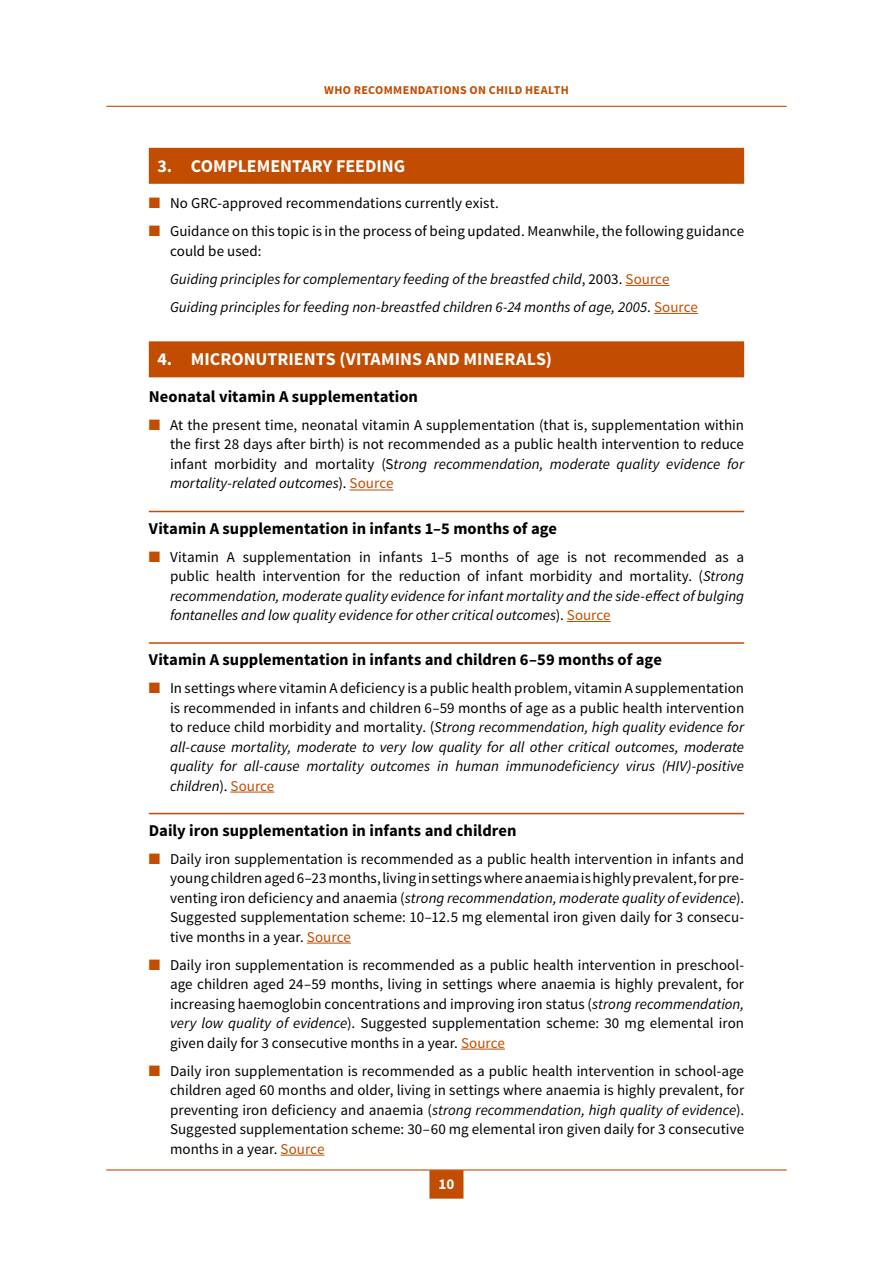
<style>
.page{position:relative;width:893px;height:1263px;background:#fff}
.page>*{position:absolute;margin:0;border:0;box-sizing:border-box;transform-origin:0 0}
.t1{font:700 18px "Source Sans Pro";color:#fff}
.t2{font:700 16.5px "Source Sans Pro";color:#000}
.t3{font:15px/19.5px "Source Sans Pro";color:#000;text-align:justify}
.t4{font:italic 15px/19.5px "Source Sans Pro";color:#000;text-align:justify}
.t5{font:700 15px "Source Sans Pro";color:#fff}
.t6{font:700 12px "Source Sans Pro";letter-spacing:.025em;color:#c24d00}
.s1{color:#c24d00}
.s2{font-style:normal}
.s3{font-style:normal;color:#c24d00}
.s4{font-style:italic}
</style>
<div class="page">
<div style="left:429px;top:1170px;width:34px;height:29px;background:#c24d00"></div>
<hr style="left:106px;top:1169px;width:681px;height:1px;background:#c24d00">
<hr style="left:106px;top:106px;width:681px;height:1px;background:#c24d00">
<div style="left:149px;top:148px;width:595px;height:36px;background:#c24d00"></div>
<hr style="left:625px;top:285px;width:44px;height:1px;background:#c24d00">
<hr style="left:654px;top:313px;width:44px;height:1px;background:#c24d00">
<div style="left:149px;top:341px;width:595px;height:36px;background:#c24d00"></div>
<hr style="left:350px;top:490px;width:43px;height:1px;background:#c24d00">
<hr style="left:149px;top:511px;width:595px;height:1px;background:#c24d00">
<hr style="left:567px;top:621px;width:44px;height:1px;background:#c24d00">
<hr style="left:149px;top:642px;width:595px;height:2px;background:#c24d00">
<hr style="left:230px;top:792px;width:44px;height:1px;background:#c24d00">
<hr style="left:149px;top:813px;width:595px;height:1px;background:#c24d00">
<hr style="left:307px;top:943px;width:44px;height:1px;background:#c24d00">
<hr style="left:461px;top:1049px;width:44px;height:1px;background:#c24d00">
<hr style="left:281px;top:1155px;width:43px;height:1px;background:#c24d00">
<p class="t6" style="left:324px;top:82px;width:246px">WHO RECOMMENDATIONS ON CHILD HEALTH</p>
<p class="t1" style="left:157px;top:154px;width:250px">3. COMPLEMENTARY FEEDING</p>
<p class="t3" style="left:149px;top:194px;width:351px"><span class="s1">■</span> No GRC-approved recommendations currently exist.</p>
<p class="t3" style="left:170px;top:222px;width:575px;text-indent:-21px"><span class="s1">■</span> Guidance on this topic is in the process of being updated. Meanwhile, the following guidance could be used:</p>
<p class="t4" style="left:170px;top:265px;width:529px;line-height:28px">Guiding principles for complementary feeding of the breastfed child<span class="s2">, 2003.</span> <span class="s3">Source<br></span>Guiding principles for feeding non-breastfed children 6-24 months of age, 2005<span class="s2">.</span> <span class="s3">Source</span></p>
<p class="t1" style="left:157px;top:348px;width:396px">4. MICRONUTRIENTS (VITAMINS AND MINERALS)</p>
<p class="t2" style="left:149px;top:386px;width:271px">Neonatal vitamin A supplementation</p>
<p class="t3" style="left:170px;top:415px;width:576px;text-indent:-21px"><span class="s1">■</span> At the present time, neonatal vitamin A supplementation (that is, supplementation within the first 28 days after birth) is not recommended as a public health intervention to reduce infant morbidity and mortality (S<span class="s4">trong recommendation, moderate quality evidence for mortality-related outcomes</span>). <span class="s1">Source</span></p>
<p class="t2" style="left:149px;top:517px;width:410px">Vitamin A supplementation in infants 1–5 months of age</p>
<p class="t4" style="left:170px;top:547px;width:576px;text-indent:-21px"><span class="s1">■</span> <span class="s2">Vitamin A supplementation in infants 1–5 months of age is not recommended as a public health intervention for the reduction of infant morbidity and mortality. (</span>Strong recommendation, moderate quality evidence for infant mortality and the side-effect of bulging fontanelles and low quality evidence for other critical outcomes<span class="s2">).</span> <span class="s3">Source</span></p>
<p class="t2" style="left:149px;top:649px;width:515px">Vitamin A supplementation in infants and children 6–59 months of age</p>
<p class="t4" style="left:170px;top:678px;width:576px;text-indent:-21px"><span class="s1">■</span> <span class="s2">In settings where vitamin A deficiency is a public health problem, vitamin A supplementation is recommended in infants and children 6–59 months of age as a public health intervention to reduce child morbidity and mortality. (</span>Strong recommendation, high quality evidence for all-cause mortality, moderate to very low quality for all other critical outcomes, moderate quality for all-cause mortality outcomes in human immunodeficiency virus (HIV)-positive children<span class="s2">).</span> <span class="s3">Source</span></p>
<p class="t2" style="left:149px;top:819px;width:369px">Daily iron supplementation in infants and children</p>
<p class="t3" style="left:170px;top:849px;width:576px;text-indent:-21px"><span class="s1">■</span> Daily iron supplementation is recommended as a public health intervention in infants and young children aged 6–23 months, living in settings where anaemia is highly prevalent, for pre&shy;venting iron deficiency and anaemia (<span class="s4">strong recommendation, moderate quality of evidence</span>).<br>Suggested supplementation scheme: 10–12.5 mg elemental iron given daily for 3 consecu&shy;tive months in a year. <span class="s1">Source</span></p>
<p class="t3" style="left:170px;top:955px;width:576px;text-indent:-21px"><span class="s1">■</span> Daily iron supplementation is recommended as a public health intervention in preschool&shy;age children aged 24–59 months, living in settings where anaemia is highly prevalent, for increasing haemoglobin concentrations and improving iron status (<span class="s4">strong recommendation, very low quality of evidence</span>). Suggested supplementation scheme: 30 mg elemental iron given daily for 3 consecutive months in a year. <span class="s1">Source</span></p>
<p class="t3" style="left:170px;top:1061px;width:576px;text-indent:-21px"><span class="s1">■</span> Daily iron supplementation is recommended as a public health intervention in school-age children aged 60 months and older, living in settings where anaemia is highly prevalent, for preventing iron deficiency and anaemia (<span class="s4">strong recommendation, high quality of evidence</span>).<br>Suggested supplementation scheme: 30–60 mg elemental iron given daily for 3 consecutive months in a year. <span class="s1">Source</span></p>
<p class="t5" style="left:439px;top:1175px;width:17px">10</p>
</div>
